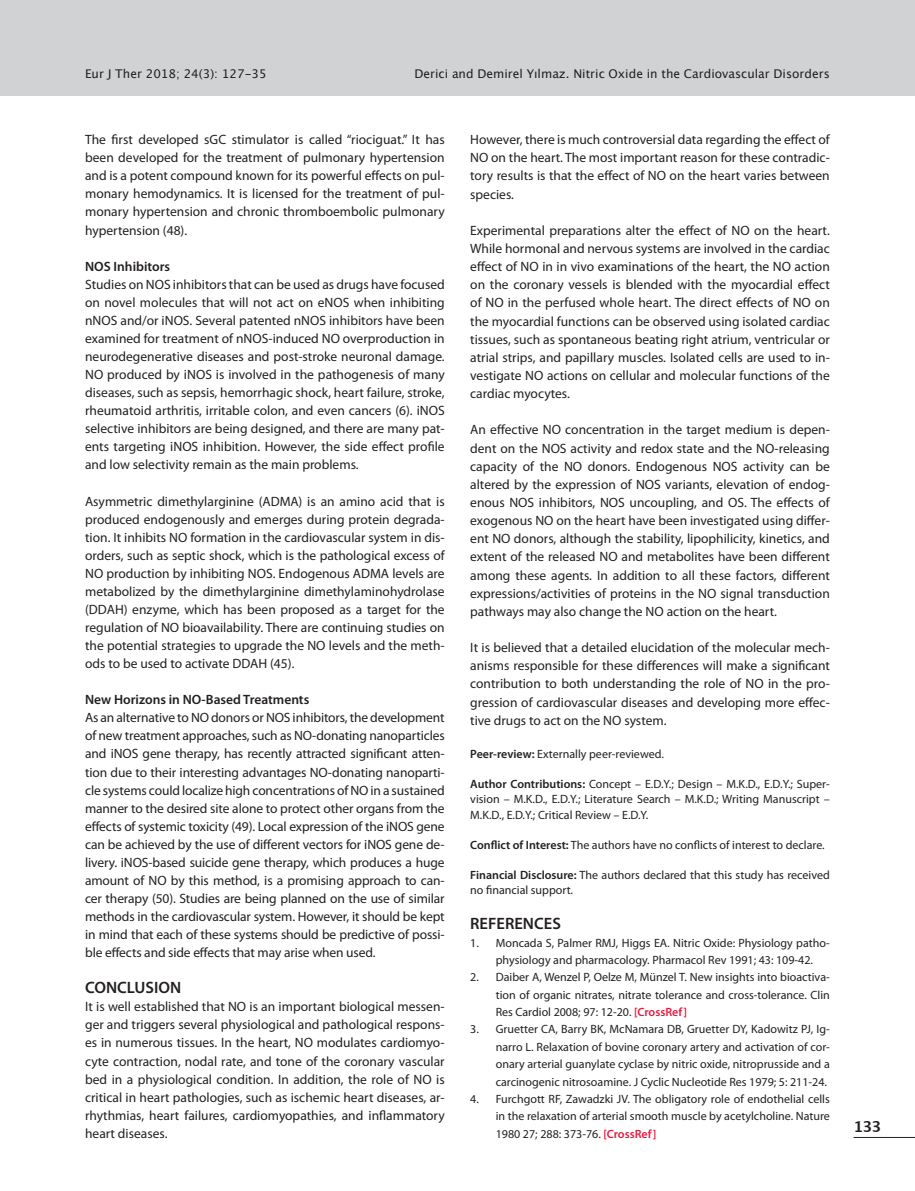
<style>
.page{position:relative;width:915px;height:1191px;background:#fff}
.page>*{position:absolute;margin:0;border:0;box-sizing:border-box;transform-origin:0 0}
.t1{font:600 16.5px "Myriad Pro";color:#231f20}
.t2{font:700 15px "Lucida Grande";color:#231f20}
.t3{font:13.5px/18px "Myriad Pro";color:#231f20;text-align:justify}
.t4{font:600 13.5px "Myriad Pro";color:#231f20}
.List_Paragraph{font:12px/17.4px "Myriad Pro";color:#231f20;text-align:justify}
.t5{font:12px "Lucida Grande";color:#231f20}
.s1{font-weight:600}
.s2{font-weight:600;color:#e61b3f}
</style>
<div class="page">
<div style="left:0;top:0;width:914px;height:95px;background:#d1d2d4"></div>
<hr style="left:853px;top:1137px;width:61px;height:1px;background:#231f20">
<p class="t5" style="left:85px;top:66px;width:183px">Eur J Ther 2018; 24(3): 127-35</p>
<p class="t5" style="left:414px;top:66px;width:416px">Derici and Demirel Yılmaz. Nitric Oxide in the Cardiovascular Disorders</p>
<p class="t3" style="left:85px;top:130px;width:361px">The first developed sGC stimulator is called “riociguat.” It has been developed for the treatment of pulmonary hypertension and is a potent compound known for its powerful effects on pul&shy;monary hemodynamics. It is licensed for the treatment of pul&shy;monary hypertension and chronic thromboembolic pulmonary hypertension (48).</p>
<p class="t4" style="left:85px;top:257px;width:87px">NOS Inhibitors</p>
<p class="t3" style="left:85px;top:275px;width:361px">Studies on NOS inhibitors that can be used as drugs have focused on novel molecules that will not act on eNOS when inhibiting nNOS and/or iNOS. Several patented nNOS inhibitors have been examined for treatment of nNOS-induced NO overproduction in neurodegenerative diseases and post-stroke neuronal damage.<br>NO produced by iNOS is involved in the pathogenesis of many diseases, such as sepsis, hemorrhagic shock, heart failure, stroke, rheumatoid arthritis, irritable colon, and even cancers (6). iNOS selective inhibitors are being designed, and there are many pat&shy;ents targeting iNOS inhibition. However, the side effect profile and low selectivity remain as the main problems.</p>
<p class="t3" style="left:85px;top:492px;width:361px">Asymmetric dimethylarginine (ADMA) is an amino acid that is produced endogenously and emerges during protein degrada&shy;tion. It inhibits NO formation in the cardiovascular system in dis&shy;orders, such as septic shock, which is the pathological excess of NO production by inhibiting NOS. Endogenous ADMA levels are metabolized by the dimethylarginine dimethylaminohydrolase (DDAH) enzyme, which has been proposed as a target for the regulation of NO bioavailability. There are continuing studies on the potential strategies to upgrade the NO levels and the meth&shy;ods to be used to activate DDAH (45).</p>
<p class="t4" style="left:85px;top:691px;width:226px">New Horizons in NO-Based Treatments</p>
<p class="t3" style="left:85px;top:708px;width:361px">As an alternative to NO donors or NOS inhibitors, the development of new treatment approaches, such as NO-donating nanoparticles and iNOS gene therapy, has recently attracted significant atten&shy;tion due to their interesting advantages NO-donating nanoparti&shy;cle systems could localize high concentrations of NO in a sustained manner to the desired site alone to protect other organs from the effects of systemic toxicity (49). Local expression of the iNOS gene can be achieved by the use of different vectors for iNOS gene de&shy;livery. iNOS-based suicide gene therapy, which produces a huge amount of NO by this method, is a promising approach to can&shy;cer therapy (50). Studies are being planned on the use of similar methods in the cardiovascular system. However, it should be kept in mind that each of these systems should be predictive of possi&shy;ble effects and side effects that may arise when used.</p>
<p class="t1" style="left:85px;top:977px;width:98px">CONCLUSION</p>
<p class="t3" style="left:85px;top:997px;width:361px">It is well established that NO is an important biological messen&shy;ger and triggers several physiological and pathological respons&shy;es in numerous tissues. In the heart, NO modulates cardiomyo&shy;cyte contraction, nodal rate, and tone of the coronary vascular bed in a physiological condition. In addition, the role of NO is critical in heart pathologies, such as ischemic heart diseases, ar&shy;rhythmias, heart failures, cardiomyopathies, and inflammatory heart diseases.</p>
<p class="t3" style="left:470px;top:130px;width:361px">However, there is much controversial data regarding the effect of NO on the heart. The most important reason for these contradic&shy;tory results is that the effect of NO on the heart varies between species.</p>
<p class="t3" style="left:470px;top:221px;width:361px">Experimental preparations alter the effect of NO on the heart.<br>While hormonal and nervous systems are involved in the cardiac effect of NO in in vivo examinations of the heart, the NO action on the coronary vessels is blended with the myocardial effect of NO in the perfused whole heart. The direct effects of NO on the myocardial functions can be observed using isolated cardiac tissues, such as spontaneous beating right atrium, ventricular or atrial strips, and papillary muscles. Isolated cells are used to in&shy;vestigate NO actions on cellular and molecular functions of the cardiac myocytes.</p>
<p class="t3" style="left:470px;top:420px;width:361px">An effective NO concentration in the target medium is depen&shy;dent on the NOS activity and redox state and the NO-releasing capacity of the NO donors. Endogenous NOS activity can be altered by the expression of NOS variants, elevation of endog&shy;enous NOS inhibitors, NOS uncoupling, and OS. The effects of exogenous NO on the heart have been investigated using differ&shy;ent NO donors, although the stability, lipophilicity, kinetics, and extent of the released NO and metabolites have been different among these agents. In addition to all these factors, different expressions/activities of proteins in the NO signal transduction pathways may also change the NO action on the heart.</p>
<p class="t3" style="left:470px;top:638px;width:361px">It is believed that a detailed elucidation of the molecular mech&shy;anisms responsible for these differences will make a significant contribution to both understanding the role of NO in the pro&shy;gression of cardiovascular diseases and developing more effec&shy;tive drugs to act on the NO system.</p>
<p class="List_Paragraph" style="left:470px;top:745px;width:195px"><span class="s1">Peer-review:</span> Externally peer-reviewed.</p>
<p class="List_Paragraph" style="left:470px;top:776px;width:361px;line-height:15.1px"><span class="s1">Author Contributions:</span> Concept – E.D.Y.; Design – M.K.D., E.D.Y.; Super&shy;vision – M.K.D., E.D.Y.; Literature Search – M.K.D.; Writing Manuscript – M.K.D., E.D.Y.; Critical Review – E.D.Y.</p>
<p class="List_Paragraph" style="left:470px;top:836px;width:356px"><span class="s1">Conflict of Interest:</span> The authors have no conflicts of interest to declare.</p>
<p class="List_Paragraph" style="left:470px;top:867px;width:361px;line-height:15.1px"><span class="s1">Financial Disclosure:</span> The authors declared that this study has received no financial support.</p>
<p class="t1" style="left:470px;top:913px;width:92px">REFERENCES</p>
<p class="List_Paragraph" style="left:495px;top:933px;width:335px;text-indent:-26px">1. Moncada S, Palmer RMJ, Higgs EA. Nitric Oxide: Physiology patho&shy;physiology and pharmacology. Pharmacol Rev 1991; 43: 109-42.</p>
<p class="List_Paragraph" style="left:495px;top:968px;width:335px;text-indent:-26px">2. Daiber A, Wenzel P, Oelze M, Münzel T. New insights into bioactiva&shy;tion of organic nitrates, nitrate tolerance and cross-tolerance. Clin Res Cardiol 2008; 97: 12-20. <span class="s2">[CrossRef]</span></p>
<p class="List_Paragraph" style="left:495px;top:1020px;width:335px;text-indent:-26px">3. Gruetter CA, Barry BK, McNamara DB, Gruetter DY, Kadowitz PJ, Ig&shy;narro L. Relaxation of bovine coronary artery and activation of cor&shy;onary arterial guanylate cyclase by nitric oxide, nitroprusside and a carcinogenic nitrosoamine. J Cyclic Nucleotide Res 1979; 5: 211-24.</p>
<p class="List_Paragraph" style="left:495px;top:1090px;width:335px;text-indent:-26px">4. Furchgott RF, Zawadzki JV. The obligatory role of endothelial cells in the relaxation of arterial smooth muscle by acetylcholine. Nature 1980 27; 288: 373-76. <span class="s2">[CrossRef]</span></p>
<p class="t2" style="left:853px;top:1114px;width:29px">133</p>
</div>
